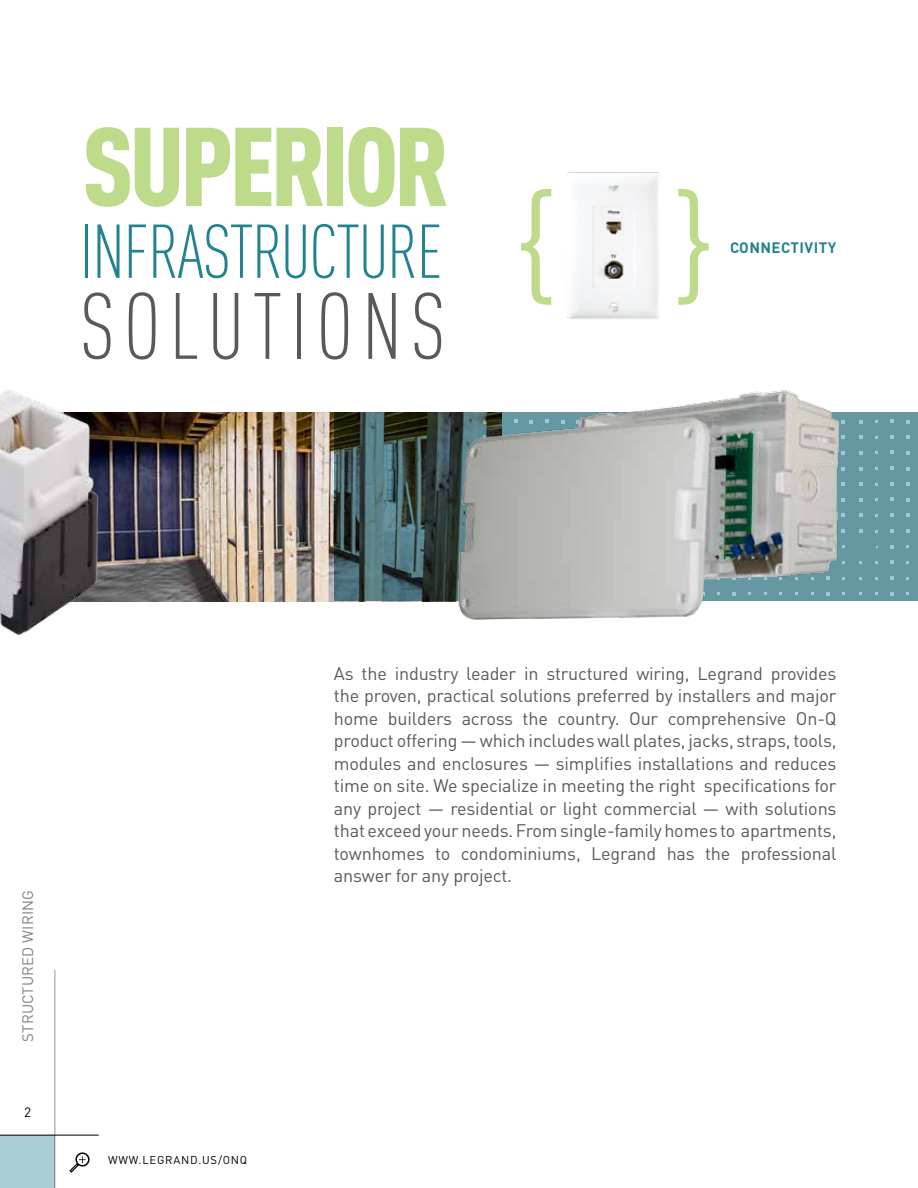
<style>
.page{position:relative;width:918px;height:1188px;background:#fff}
.page>*{position:absolute;margin:0;border:0;box-sizing:border-box;transform-origin:0 0}
.t1{font:900 condensed 109.95px "DIN Pro";letter-spacing:-.04em;color:#bedb8b}
.t2{font:300 condensed 92.4px "DIN Pro";letter-spacing:.09em;color:#58595b}
.t3{font:300 condensed 74.85px "DIN Pro";letter-spacing:-.02em;color:#23828f}
.t4{font:18px/22.5px "DIN Pro";letter-spacing:-.01em;color:#58595b;text-align:justify}
.t5{font:15px "DIN Pro";letter-spacing:.01em;color:#808285}
.t6{font:700 15px "DIN Pro";letter-spacing:.03em;color:#23828f}
.t7{font:13.5px "DIN Pro";color:#000}
.t8{font:11.25px "DIN Pro";letter-spacing:.07em;color:#000}
</style>
<div class="page">
<div style="left:0;top:1136px;width:55px;height:52px;background:#a7cdd2"></div>
<hr style="left:0;top:1135px;width:99px;height:1px;background:#000">
<div style="left:75px;top:1152px;width:15px;height:15px;border:2px solid #000;border-radius:50%"></div>
<svg style="left:69px;top:1156px;width:17px;height:17px"></svg>
<hr style="left:54px;top:970px;width:1px;height:218px;background:#939598">
<img style="left:123px;top:413px;width:211px;height:188px">
<svg style="left:521px;top:188px;width:31px;height:117px"></svg>
<svg style="left:678px;top:188px;width:31px;height:117px"></svg>
<img style="left:567px;top:172px;width:93px;height:147px">
<svg style="left:334px;top:412px;width:584px;height:189px;background:#49676b"></svg>
<svg style="left:906px;top:420px;width:4px;height:3px"></svg>
<svg style="left:906px;top:435px;width:4px;height:4px"></svg>
<svg style="left:906px;top:451px;width:3px;height:4px"></svg>
<svg style="left:906px;top:482px;width:3px;height:4px"></svg>
<svg style="left:890px;top:529px;width:4px;height:4px"></svg>
<svg style="left:890px;top:513px;width:4px;height:4px"></svg>
<svg style="left:890px;top:498px;width:4px;height:3px"></svg>
<svg style="left:890px;top:482px;width:4px;height:4px"></svg>
<svg style="left:890px;top:466px;width:4px;height:4px"></svg>
<svg style="left:890px;top:451px;width:4px;height:3px"></svg>
<svg style="left:890px;top:435px;width:4px;height:3px"></svg>
<svg style="left:890px;top:420px;width:4px;height:3px"></svg>
<svg style="left:890px;top:545px;width:4px;height:4px"></svg>
<svg style="left:890px;top:561px;width:4px;height:3px"></svg>
<svg style="left:890px;top:576px;width:4px;height:4px"></svg>
<svg style="left:890px;top:592px;width:4px;height:4px"></svg>
<img style="left:451px;top:390px;width:417px;height:230px">
<img style="left:0;top:389px;width:123px;height:246px">
<h1 class="t1" style="left:82px;top:98px;width:369px">SUPERIOR</h1>
<h3 class="t3" style="left:80px;top:209px;width:365px">INFRASTRUCTURE</h3>
<h2 class="t2" style="left:80px;top:274px;width:367px">SOLUTIONS</h2>
<p class="t6" style="left:730px;top:237px;width:108px">CONNECTIVITY</p>
<p class="t5" style="left:17px;top:1042px;width:153px;rotate:-90deg">STRUCTURED WIRING</p>
<p class="t7" style="left:24px;top:1103px;width:9px">2</p>
<p class="t8" style="left:108px;top:1152px;width:141px">WWW.LEGRAND.US/ONQ</p>
<p class="t4" style="left:334px;top:661px;width:504px">As the industry leader in structured wiring, Legrand provides the proven, practical solutions preferred by installers and major home builders across the country. Our comprehensive On-Q product offering — which includes wall plates, jacks, straps, tools, modules and enclosures — simplifies installations and reduces time on site. We specialize in meeting the right specifications for any project — residential or light commercial — with solutions that exceed your needs. From single-family homes to apartments, townhomes to condominiums, Legrand has the professional answer for any project.</p>
</div>
